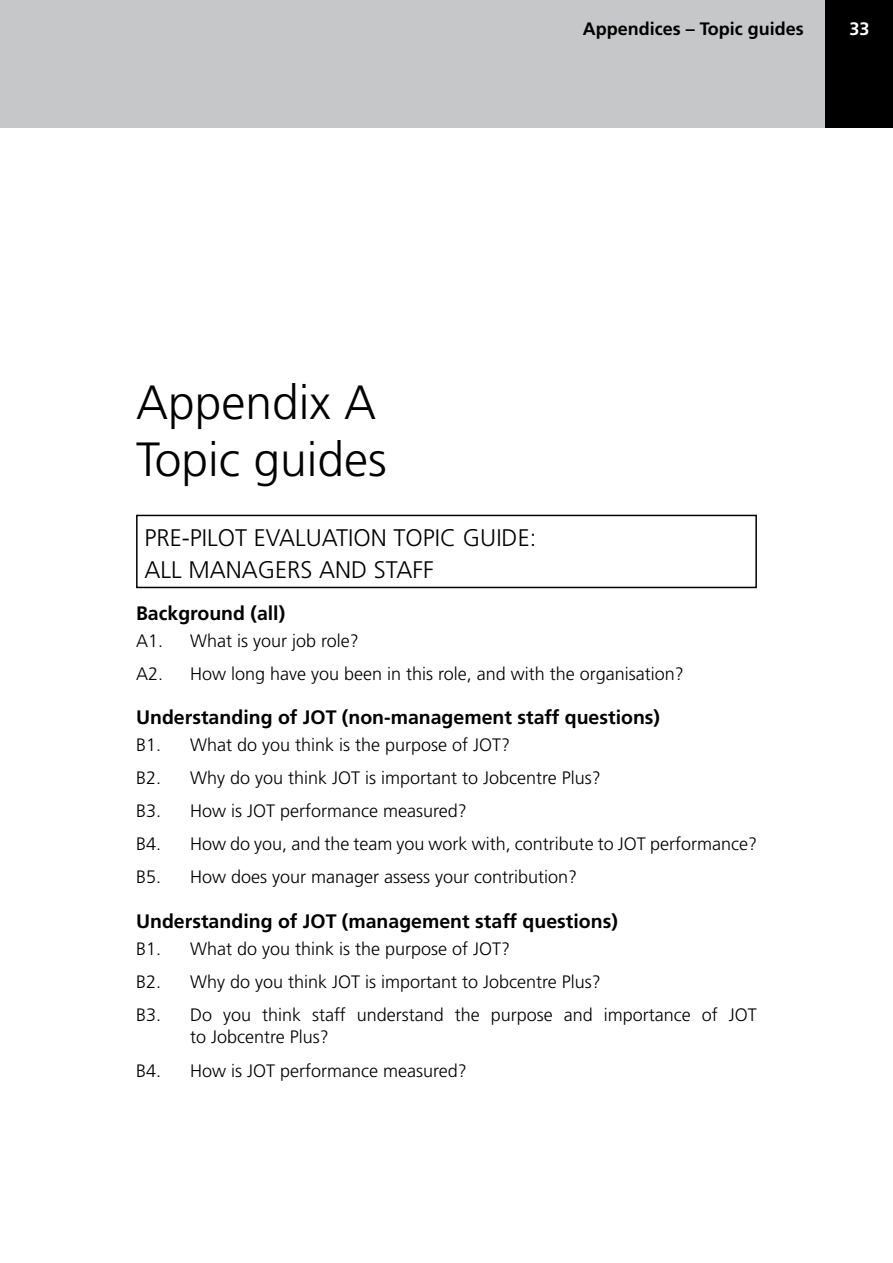
<style>
.page{position:relative;width:893px;height:1263px;background:#fff}
.page>*{position:absolute;margin:0;border:0;box-sizing:border-box;transform-origin:0 0}
.t1{font:300 48px/57.6px "Frutiger LT";color:#000}
.t2{font:300 24px/31.5px "Frutiger LT";color:#000}
.t3{font:700 19.5px "Frutiger LT";color:#000}
.t4{font:300 18px/33.2px "Frutiger LT";color:#000}
.t5{font:700 18px "Frutiger LT";color:#000}
.t6{font:700 18px "Frutiger LT";color:#fff}
</style>
<div class="page">
<div style="left:825px;top:0;width:68px;height:128px;background:#000"></div>
<div style="left:0;top:0;width:825px;height:128px;background:#c6c7c8"></div>
<div style="left:136px;top:515px;width:621px;height:73px;border:2px solid #000"></div>
<p class="t5" style="left:583px;top:18px;width:223px">Appendices – Topic guides</p>
<p class="t6" style="left:849px;top:18px;width:22px">33</p>
<h1 class="t1" style="left:136px;top:374px;width:252px">Appendix A<br>Topic guides</h1>
<h2 class="t2" style="left:145px;top:522px;width:393px">PRE-PILOT EVALUATION TOPIC GUIDE:<br>ALL MANAGERS AND STAFF</h2>
<p class="t3" style="left:136px;top:602px;width:151px">Background (all)</p>
<p class="t4" style="left:136px;top:624px;width:549px">A1. What is your job role?<br>A2. How long have you been in this role, and with the organisation?</p>
<p class="t3" style="left:136px;top:706px;width:526px">Understanding of JOT (non-management staff questions)</p>
<p class="t4" style="left:136px;top:728px;width:622px">B1. What do you think is the purpose of JOT?<br>B2. Why do you think JOT is important to Jobcentre Plus?<br>B3. How is JOT performance measured?<br>B4. How do you, and the team you work with, contribute to JOT performance?<br>B5. How does your manager assess your contribution?</p>
<p class="t3" style="left:136px;top:909px;width:483px">Understanding of JOT (management staff questions)</p>
<p class="t4" style="left:136px;top:932px;width:622px">B1. What do you think is the purpose of JOT?<br>B2. Why do you think JOT is important to Jobcentre Plus?<br>B3. Do you think staff understand the purpose and importance of JOT</p>
<p class="t4" style="left:136px;top:1021px;width:332px;text-indent:54px">to Jobcentre Plus?<br>B4. How is JOT performance measured?</p>
</div>
